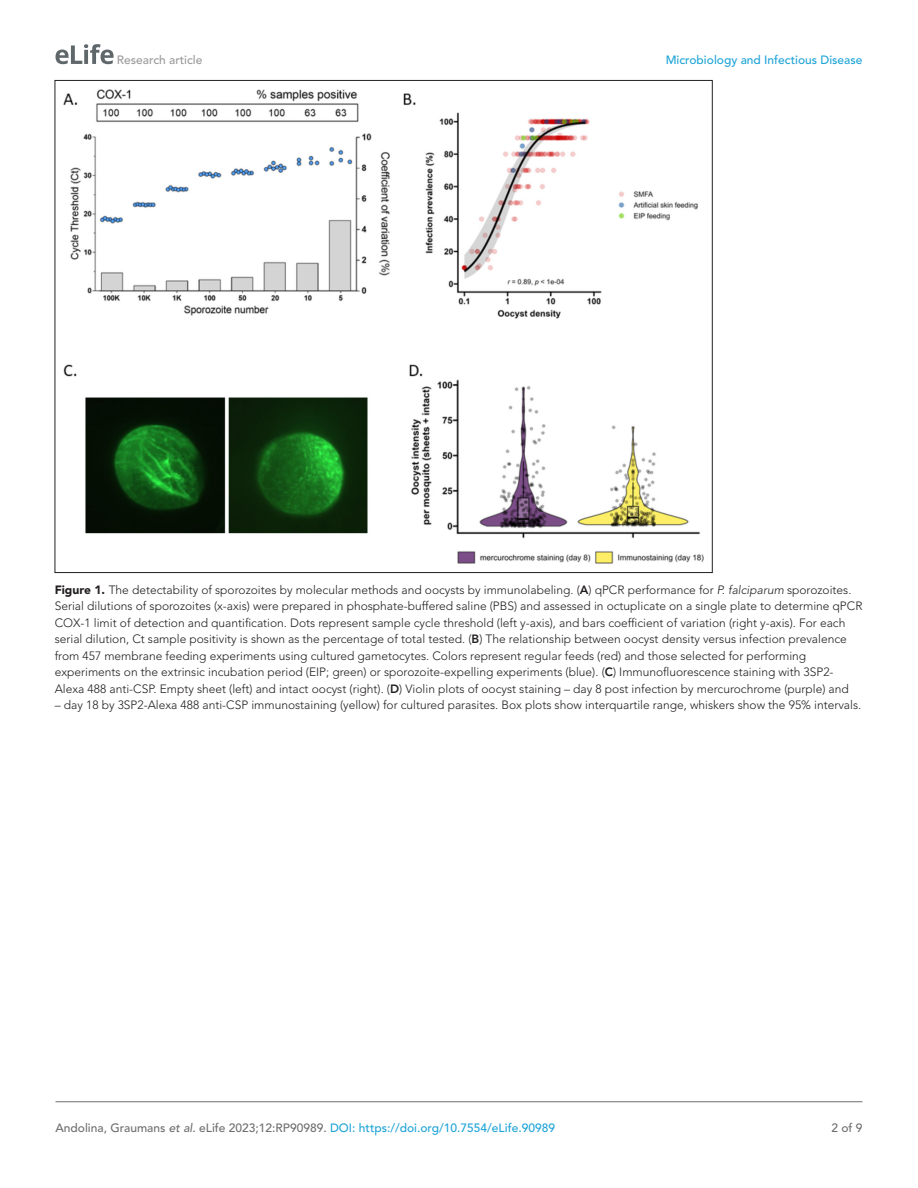
<style>
.page{position:relative;width:918px;height:1188px;background:#fff}
.page>*{position:absolute;margin:0;border:0;box-sizing:border-box;transform-origin:0 0}
.t1{font:300 12px/16.5px "Avenir LT Std";color:#231f20}
.t2{font:500 12px "Avenir LT Std";color:#6e6e70}
.t3{font:500 12px "Avenir LT Std";color:#1ea4d7}
.t4{font:500 12px "Avenir LT Std";color:#9a9a9a}
.s1{font-weight:900}
.s2{font-weight:800}
.s3{font-style:italic}
.s4{color:#1ea4d7}
</style>
<div class="page">
<svg style="left:56px;top:44px;width:58px;height:20px"></svg>
<hr style="left:56px;top:1101px;width:806px;height:1px;background:#6e6e70">
<img style="left:64px;top:89px;width:639px;height:475px">
<p class="t4" style="left:117px;top:53px;width:87px">Research article</p>
<p class="t3" style="left:666px;top:53px;width:198px">Microbiology and Infectious Disease</p>
<p class="t1" style="left:55px;top:581px;width:809px"><span class="s1">Figure 1.</span> The detectability of sporozoites by molecular methods and oocysts by immunolabeling. (<span class="s2">A</span>) qPCR performance for <span class="s3">P. falciparum</span> sporozoites.<br>Serial dilutions of sporozoites (x-axis) were prepared in phosphate-buffered saline (PBS) and assessed in octuplicate on a single plate to determine qPCR COX-1 limit of detection and quantification. Dots represent sample cycle threshold (left y-axis), and bars coefficient of variation (right y-axis). For each serial dilution, Ct sample positivity is shown as the percentage of total tested. (<span class="s2">B</span>) The relationship between oocyst density versus infection prevalence from 457 membrane feeding experiments using cultured gametocytes. Colors represent regular feeds (red) and those selected for performing experiments on the extrinsic incubation period (EIP; green) or sporozoite-expelling experiments (blue). (<span class="s2">C</span>) Immunofluorescence staining with 3SP2- Alexa 488 anti-CSP. Empty sheet (left) and intact oocyst (right). (<span class="s2">D</span>) Violin plots of oocyst staining – day 8 post infection by mercurochrome (purple) and</p>
<p class="t1" style="left:55px;top:697px;width:808px">– day 18 by 3SP2-Alexa 488 anti-CSP immunostaining (yellow) for cultured parasites. Box plots show interquartile range, whiskers show the 95% intervals.</p>
<p class="t2" style="left:56px;top:1121px;width:501px">Andolina, Graumans <span class="s3">et al</span>. eLife 2023;12:RP90989. <span class="s4">DOI: https://doi.org/10.7554/eLife.90989</span></p>
<p class="t2" style="left:831px;top:1121px;width:33px">2 of 9</p>
</div>
